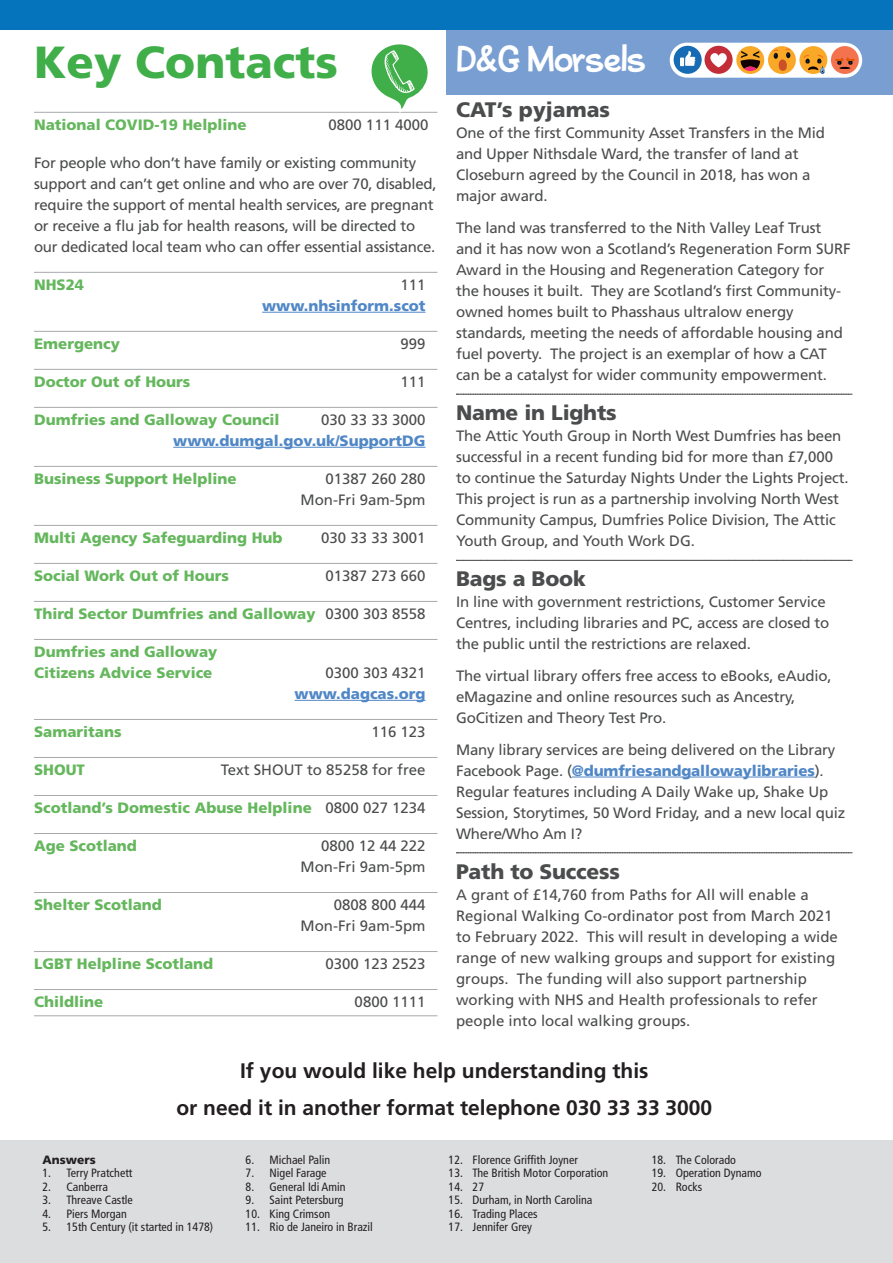
<style>
.page{position:relative;width:893px;height:1263px;background:#fff}
.page>*{position:absolute;margin:0;border:0;box-sizing:border-box;transform-origin:0 0}
.t1{font:900 45px "Frutiger";color:#40ae49}
.Body{font:34.5px "Bleeker";color:#fff}
.Body-2{font:700 21px/37.5px "Frutiger";color:#231f20;text-align:center}
.Body-3{font:900 21px "Frutiger";letter-spacing:-.01em;color:#4b4c4d}
.Body-4{font:15px/21px "Frutiger";letter-spacing:-.01em;color:#4b4c4d}
.Body-5{font:900 15px/21px "Frutiger";color:#65b75d}
.Body-6{font:900 15px/21px "Frutiger";color:#5087c6;text-align:right}
.t2{font:condensed 12px "Frutiger";color:#231f20}
.t3{font:900 12px "Frutiger";color:#231f20}
.s1{font-weight:400;color:#4b4c4d}
.s2{font-weight:900;color:#5087c6}
</style>
<div class="page">
<div style="left:0;top:0;width:893px;height:30px;background:#0574bc"></div>
<div style="left:446px;top:30px;width:447px;height:64px;background:#799ed2"></div>
<hr style="left:34px;top:112px;width:403px;height:1px;background:#a8a9ad">
<hr style="left:34px;top:272px;width:403px;height:1px;background:#a8a9ad">
<hr style="left:262px;top:312px;width:164px;height:1px;background:#5087c6">
<hr style="left:34px;top:331px;width:403px;height:1px;background:#a8a9ad">
<hr style="left:34px;top:369px;width:403px;height:1px;background:#a8a9ad">
<hr style="left:34px;top:407px;width:403px;height:1px;background:#a8a9ad">
<hr style="left:173px;top:447px;width:253px;height:1px;background:#5087c6">
<hr style="left:34px;top:466px;width:403px;height:1px;background:#a8a9ad">
<hr style="left:34px;top:525px;width:403px;height:1px;background:#a8a9ad">
<hr style="left:34px;top:563px;width:403px;height:1px;background:#a8a9ad">
<hr style="left:34px;top:601px;width:403px;height:1px;background:#a8a9ad">
<hr style="left:34px;top:639px;width:403px;height:1px;background:#a8a9ad">
<hr style="left:295px;top:700px;width:131px;height:1px;background:#5087c6">
<hr style="left:34px;top:719px;width:403px;height:1px;background:#a8a9ad">
<hr style="left:34px;top:757px;width:403px;height:1px;background:#a8a9ad">
<hr style="left:34px;top:795px;width:403px;height:1px;background:#a8a9ad">
<hr style="left:34px;top:833px;width:403px;height:1px;background:#a8a9ad">
<hr style="left:34px;top:892px;width:403px;height:1px;background:#a8a9ad">
<hr style="left:34px;top:951px;width:403px;height:1px;background:#a8a9ad">
<hr style="left:34px;top:989px;width:403px;height:1px;background:#a8a9ad">
<hr style="left:34px;top:1015px;width:403px;height:1px;background:#a8a9ad">
<svg style="left:368px;top:44px;width:64px;height:69px"></svg>
<div style="left:0;top:1140px;width:893px;height:123px;background:#dcdddf"></div>
<svg style="left:456px;top:394px;width:396px;height:1px"></svg>
<svg style="left:456px;top:560px;width:396px;height:1px"></svg>
<hr style="left:572px;top:777px;width:243px;height:1px;background:#5087c6">
<svg style="left:456px;top:852px;width:396px;height:1px"></svg>
<svg style="left:670px;top:43px;width:192px;height:35px;background:#d5b49e"></svg>
<p class="t1" style="left:34px;top:35px;width:305px">Key Contacts</p>
<p class="Body-5" style="left:34px;top:114px;width:214px">National COVID-19 Helpline</p>
<p class="Body-4" style="left:328px;top:114px;width:102px">0800 111 4000</p>
<p class="Body-4" style="left:34px;top:152px;width:404px">For people who don’t have family or existing community support and can’t get online and who are over 70, disabled, require the support of mental health services, are pregnant or receive a flu jab for health reasons, will be directed to our dedicated local team who can offer essential assistance.</p>
<p class="Body-5" style="left:34px;top:274px;width:52px">NHS24</p>
<p class="Body-6" style="left:262px;top:274px;width:165px"><span class="s1">111 </span>www.nhsinform.scot</p>
<p class="Body-5" style="left:34px;top:333px;width:87px">Emergency</p>
<p class="Body-4" style="left:400px;top:333px;width:27px">999</p>
<p class="Body-5" style="left:34px;top:371px;width:158px">Doctor Out of Hours</p>
<p class="Body-4" style="left:400px;top:371px;width:27px">111</p>
<p class="Body-5" style="left:34px;top:409px;width:247px">Dumfries and Galloway Council</p>
<p class="Body-6" style="left:173px;top:409px;width:254px"><span class="s1">030 33 33 3000 </span>www.dumgal.gov.uk/SupportDG</p>
<p class="Body-5" style="left:34px;top:468px;width:204px">Business Support Helpline</p>
<p class="Body-4" style="left:301px;top:468px;width:127px;text-align:right">01387 260 280<br>Mon-Fri 9am-5pm</p>
<p class="Body-5" style="left:34px;top:527px;width:250px">Multi Agency Safeguarding Hub</p>
<p class="Body-4" style="left:321px;top:527px;width:106px">030 33 33 3001</p>
<p class="Body-5" style="left:34px;top:565px;width:196px">Social Work Out of Hours</p>
<p class="Body-4" style="left:325px;top:565px;width:102px">01387 273 660</p>
<p class="Body-5" style="left:34px;top:603px;width:393px">Third Sector Dumfries and Galloway <span class="s1">0300 303 8558</span></p>
<p class="Body-5" style="left:34px;top:641px;width:185px">Dumfries and Galloway<br>Citizens Advice Service</p>
<p class="Body-6" style="left:295px;top:662px;width:132px"><span class="s1">0300 303 4321 </span>www.dagcas.org</p>
<p class="Body-5" style="left:34px;top:721px;width:89px">Samaritans</p>
<p class="Body-4" style="left:371px;top:721px;width:56px">116 123</p>
<p class="Body-5" style="left:34px;top:759px;width:52px">SHOUT</p>
<p class="Body-4" style="left:221px;top:759px;width:206px">Text SHOUT to 85258 for free</p>
<p class="Body-5" style="left:34px;top:797px;width:393px">Scotland’s Domestic Abuse Helpline <span class="s1">0800 027 1234</span></p>
<p class="Body-5" style="left:34px;top:835px;width:104px">Age Scotland</p>
<p class="Body-4" style="left:301px;top:835px;width:127px;text-align:right">0800 12 44 222<br>Mon-Fri 9am-5pm</p>
<p class="Body-5" style="left:34px;top:894px;width:129px">Shelter Scotland</p>
<p class="Body-4" style="left:301px;top:894px;width:127px;text-align:right">0808 800 444<br>Mon-Fri 9am-5pm</p>
<p class="Body-5" style="left:34px;top:953px;width:181px">LGBT Helpline Scotland</p>
<p class="Body-4" style="left:325px;top:953px;width:102px">0300 123 2523</p>
<p class="Body-5" style="left:34px;top:991px;width:71px">Childline</p>
<p class="Body-4" style="left:355px;top:991px;width:72px">0800 1111</p>
<p class="Body" style="left:456px;top:39px;width:191px">D&amp;G Morsels</p>
<p class="Body-3" style="left:456px;top:97px;width:155px">CAT’s pyjamas</p>
<p class="Body-4" style="left:456px;top:122px;width:370px">One of the first Community Asset Transfers in the Mid and Upper Nithsdale Ward, the transfer of land at Closeburn agreed by the Council in 2018, has won a major award.</p>
<p class="Body-4" style="left:456px;top:217px;width:396px">The land was transferred to the Nith Valley Leaf Trust and it has now won a Scotland’s Regeneration Form SURF Award in the Housing and Regeneration Category for the houses it built. They are Scotland’s first Community&shy;owned homes built to Phasshaus ultralow energy standards, meeting the needs of affordable housing and fuel poverty. The project is an exemplar of how a CAT can be a catalyst for wider community empowerment.</p>
<p class="Body-3" style="left:456px;top:400px;width:162px">Name in Lights</p>
<p class="Body-4" style="left:456px;top:425px;width:394px">The Attic Youth Group in North West Dumfries has been successful in a recent funding bid for more than £7,000 to continue the Saturday Nights Under the Lights Project.<br>This project is run as a partnership involving North West Community Campus, Dumfries Police Division, The Attic Youth Group, and Youth Work DG.</p>
<p class="Body-3" style="left:456px;top:566px;width:131px">Bags a Book</p>
<p class="Body-4" style="left:456px;top:591px;width:375px">In line with government restrictions, Customer Service<br>Centres, including libraries and PC, access are closed to the public until the restrictions are relaxed.</p>
<p class="Body-4" style="left:456px;top:665px;width:377px">The virtual library offers free access to eBooks, eAudio, eMagazine and online resources such as Ancestry,<br>GoCitizen and Theory Test Pro.</p>
<p class="Body-4" style="left:456px;top:739px;width:391px">Many library services are being delivered on the Library Facebook Page. (<span class="s2">@dumfriesandgallowaylibraries</span>).<br>Regular features including A Daily Wake up, Shake Up Session, Storytimes, 50 Word Friday, and a new local quiz Where/Who Am I?</p>
<p class="Body-3" style="left:456px;top:859px;width:165px">Path to Success</p>
<p class="Body-4" style="left:456px;top:884px;width:383px">A grant of £14,760 from Paths for All will enable a Regional Walking Co-ordinator post from March 2021 to February 2022. This will result in developing a wide range of new walking groups and support for existing groups. The funding will also support partnership working with NHS and Health professionals to refer people into local walking groups.</p>
<p class="Body-2" style="left:176px;top:1051px;width:537px">If you would like help understanding this<br>or need it in another format telephone 030 33 33 3000</p>
<p class="t3" style="left:43px;top:1152px;width:55px">Answers</p>
<p class="t2" style="left:43px;top:1166px;width:91px">1. Terry Pratchett</p>
<p class="t2" style="left:43px;top:1180px;width:67px">2. Canberra</p>
<p class="t2" style="left:43px;top:1193px;width:92px">3. Threave Castle</p>
<p class="t2" style="left:43px;top:1207px;width:86px">4. Piers Morgan</p>
<p class="t2" style="left:43px;top:1220px;width:172px">5. 15th Century (it started in 1478)</p>
<p class="t2" style="left:246px;top:1152px;width:86px">6. Michael Palin</p>
<p class="t2" style="left:246px;top:1166px;width:82px">7. Nigel Farage</p>
<p class="t2" style="left:246px;top:1179px;width:101px">8. General Idi Amin</p>
<p class="t2" style="left:246px;top:1193px;width:100px">9. Saint Petersburg</p>
<p class="t2" style="left:246px;top:1206px;width:86px">10. King Crimson</p>
<p class="t2" style="left:246px;top:1220px;width:129px">11. Rio de Janeiro in Brazil</p>
<p class="t2" style="left:449px;top:1152px;width:131px">12. Florence Griffith Joyner</p>
<p class="t2" style="left:449px;top:1166px;width:161px">13. The British Motor Corporation</p>
<p class="t2" style="left:449px;top:1179px;width:37px">14. 27</p>
<p class="t2" style="left:449px;top:1193px;width:145px">15. Durham, in North Carolina</p>
<p class="t2" style="left:449px;top:1206px;width:90px">16. Trading Places</p>
<p class="t2" style="left:449px;top:1220px;width:85px">17. Jennifer Grey</p>
<p class="t2" style="left:652px;top:1152px;width:86px">18. The Colorado</p>
<p class="t2" style="left:652px;top:1166px;width:111px">19. Operation Dynamo</p>
<p class="t2" style="left:652px;top:1179px;width:52px">20. Rocks</p>
</div>
